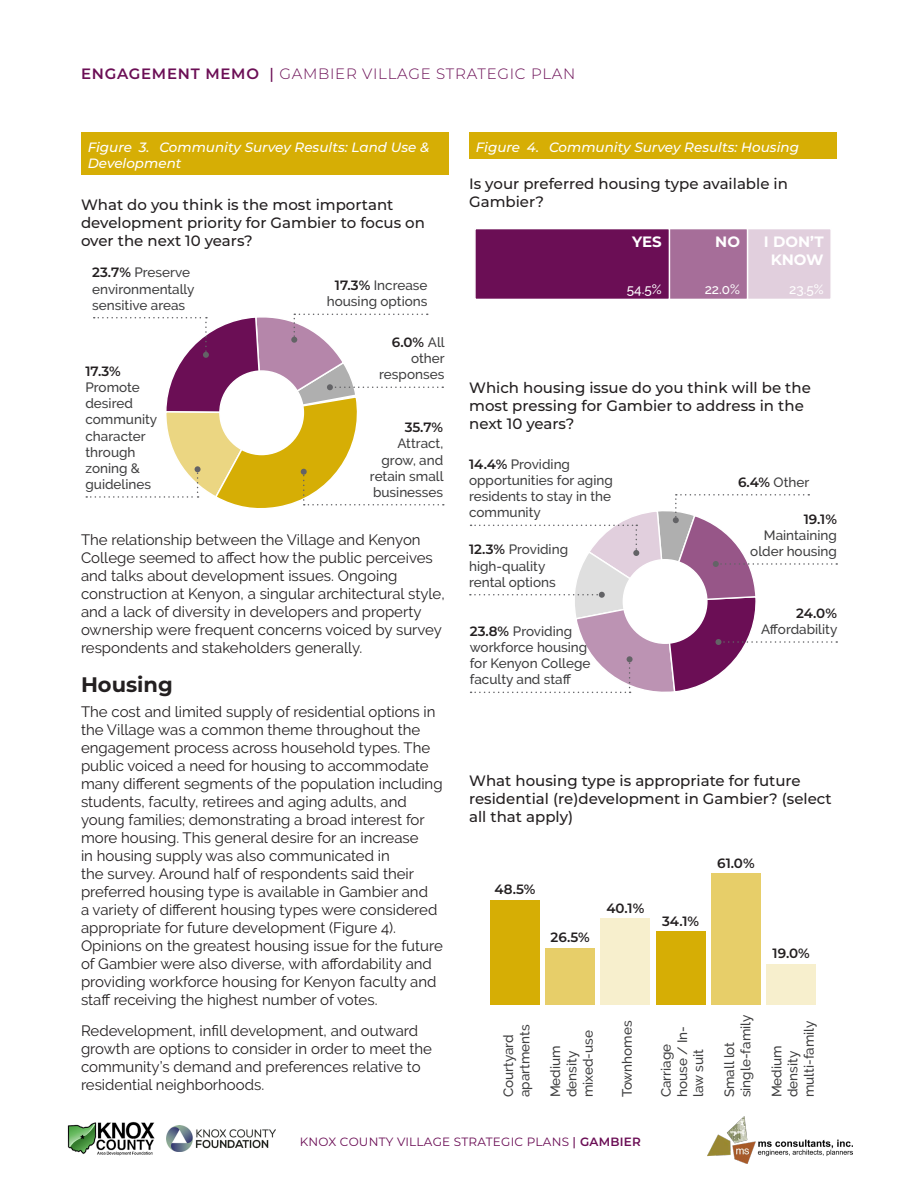
<style>
.page{position:relative;width:918px;height:1188px;background:#fff}
.page>*{position:absolute;margin:0;border:0;box-sizing:border-box;transform-origin:0 0}
.Subheading{font:700 21px "Montserrat";color:#231f20}
.Body_text{font:15px/18px "Raleway";color:#231f20}
.Subheading-2{font:500 15px/18px "Montserrat";color:#231f20}
.t1{font:300 15px "Montserrat";letter-spacing:.05em;color:#6b0e55}
.Subheading-3{font:700 15px/18px "Montserrat";color:#fff;text-align:center}
.Survey_response_labe{font:500 13.5px/16.2px "Raleway";color:#3e3e3f}
.t2{font:italic 500 13.5px/16.2px "Montserrat";color:#fff}
.Figure_Labels{font:600 13.5px "Montserrat";color:#231f20}
.Figure_Labels-2{font:500 13.5px "Raleway";color:#fff}
.Survey_response_labe-2{font:600 13.5px "Montserrat";color:#231f20}
.t3{font:12px "Montserrat";letter-spacing:.02em;color:#6b0e55}
.s1{font-weight:600}
.s2{font-weight:500}
.s3{font-family:"Montserrat";font-weight:600;color:#231f20}
</style>
<div class="page">
<img style="left:708px;top:1116px;width:145px;height:47px">
<img style="left:67px;top:1122px;width:88px;height:34px">
<img style="left:166px;top:1125px;width:110px;height:27px">
<svg style="left:86px;top:314px;width:358px;height:194px"></svg>
<div style="left:220px;top:371px;width:83px;height:84px;background:#fff;border-radius:50%"></div>
<div style="left:219px;top:370px;width:85px;height:85px;border:2px solid #fff;border-radius:50%"></div>
<div style="left:81px;top:132px;width:368px;height:43px;background:#d6ae05"></div>
<div style="left:469px;top:132px;width:368px;height:27px;background:#d6ae05"></div>
<div style="left:746px;top:228px;width:86px;height:72px;background:#e1cfdd;border:2px solid #fff"></div>
<div style="left:668px;top:228px;width:80px;height:72px;background:#a66e99;border:2px solid #fff"></div>
<div style="left:474px;top:228px;width:196px;height:72px;background:#6b0e55;border:2px solid #fff"></div>
<svg style="left:470px;top:494px;width:367px;height:199px"></svg>
<div style="left:623px;top:560px;width:84px;height:83px;background:#fff;border-radius:50%"></div>
<div style="left:623px;top:559px;width:85px;height:85px;border:2px solid #fff;border-radius:50%"></div>
<div style="left:766px;top:964px;width:50px;height:41px;background:#f7efcd"></div>
<div style="left:711px;top:874px;width:50px;height:131px;background:#e7ce69"></div>
<div style="left:656px;top:932px;width:49px;height:73px;background:#d6ae05"></div>
<div style="left:490px;top:900px;width:50px;height:105px;background:#d6ae05"></div>
<div style="left:601px;top:919px;width:49px;height:86px;background:#f7efcd"></div>
<div style="left:545px;top:948px;width:50px;height:57px;background:#e7ce69"></div>
<p class="t1" style="left:81px;top:63px;width:496px"><span class="s1">ENGAGEMENT MEMO</span> <span class="s2">|</span> GAMBIER VILLAGE STRATEGIC PLAN</p>
<p class="t2" style="left:88px;top:139px;width:343px">Figure 3. Community Survey Results: Land Use &amp;<br>Development</p>
<p class="t2" style="left:476px;top:139px;width:325px">Figure 4. Community Survey Results: Housing</p>
<p class="Subheading-2" style="left:469px;top:174px;width:320px">Is your preferred housing type available in<br>Gambier?</p>
<p class="Subheading-3" style="left:632px;top:232px;width:31px">YES</p>
<p class="Subheading-3" style="left:715px;top:232px;width:26px">NO</p>
<p class="Subheading-3" style="left:764px;top:232px;width:61px">I DON’T<br>KNOW</p>
<p class="Figure_Labels-2" style="left:627px;top:282px;width:36px">54.5%</p>
<p class="Figure_Labels-2" style="left:705px;top:282px;width:37px">22.0%</p>
<p class="Figure_Labels-2" style="left:789px;top:282px;width:36px">23.5%</p>
<p class="Subheading-2" style="left:81px;top:195px;width:346px">What do you think is the most important development priority for Gambier to focus on over the next 10 years?</p>
<p class="Survey_response_labe" style="left:92px;top:265px;width:104px"><span class="s3">23.7%</span> Preserve environmentally sensitive areas</p>
<p class="Survey_response_labe" style="left:327px;top:277px;width:102px;text-align:center"><span class="s3">17.3%</span> Increase housing options</p>
<p class="Survey_response_labe" style="left:85px;top:363px;width:73px"><span class="s3">17.3%<br></span>Promote desired community character through zoning &amp; guidelines</p>
<p class="Survey_response_labe" style="left:379px;top:334px;width:67px;text-align:right"><span class="s3">6.0%</span> All other responses</p>
<p class="Survey_response_labe" style="left:370px;top:419px;width:75px;text-align:right"><span class="s3">35.7%<br></span>Attract, grow, and retain small businesses</p>
<p class="Body_text" style="left:81px;top:531px;width:365px">The relationship between the Village and Kenyon College seemed to affect how the public perceives and talks about development issues. Ongoing construction at Kenyon, a singular architectural style, and a lack of diversity in developers and property ownership were frequent concerns voiced by survey respondents and stakeholders generally.</p>
<p class="Subheading" style="left:81px;top:670px;width:93px">Housing</p>
<p class="Body_text" style="left:81px;top:703px;width:363px">The cost and limited supply of residential options in the Village was a common theme throughout the engagement process across household types. The public voiced a need for housing to accommodate many different segments of the population including students, faculty, retirees and aging adults, and young families; demonstrating a broad interest for more housing. This general desire for an increase<br>in housing supply was also communicated in<br>the survey. Around half of respondents said their preferred housing type is available in Gambier and<br>a variety of different housing types were considered appropriate for future development (Figure 4).<br>Opinions on the greatest housing issue for the future of Gambier were also diverse, with affordability and providing workforce housing for Kenyon faculty and staff receiving the highest number of votes.</p>
<p class="Body_text" style="left:81px;top:1022px;width:353px">Redevelopment, infill development, and outward growth are options to consider in order to meet the community’s demand and preferences relative to residential neighborhoods.</p>
<p class="Subheading-2" style="left:469px;top:378px;width:343px">Which housing issue do you think will be the most pressing for Gambier to address in the next 10 years?</p>
<p class="Survey_response_labe" style="left:469px;top:456px;width:145px"><span class="s3">14.4%</span> Providing opportunities for aging residents to stay in the community</p>
<p class="Survey_response_labe" style="left:738px;top:474px;width:73px"><span class="s3">6.4%</span> Other</p>
<p class="Survey_response_labe" style="left:764px;top:511px;width:75px;text-align:right"><span class="s3">19.1%<br></span>Maintaining</p>
<p class="Survey_response_labe" style="left:469px;top:541px;width:100px"><span class="s3">12.3%</span> Providing</p>
<p class="Survey_response_labe" style="left:750px;top:543px;width:88px">older housing</p>
<p class="Survey_response_labe" style="left:469px;top:558px;width:88px">high-quality rental options</p>
<p class="Survey_response_labe-2" style="left:796px;top:603px;width:42px">24.0%</p>
<p class="Survey_response_labe" style="left:470px;top:623px;width:104px"><span class="s3">23.8%</span> Providing</p>
<p class="Survey_response_labe" style="left:761px;top:621px;width:78px">Affordability</p>
<p class="Survey_response_labe" style="left:470px;top:639px;width:122px">workforce housing for Kenyon College faculty and staff</p>
<p class="Subheading-2" style="left:469px;top:771px;width:364px">What housing type is appropriate for future residential (re)development in Gambier? (select all that apply)</p>
<p class="Figure_Labels" style="left:494px;top:880px;width:42px">48.5%</p>
<p class="Figure_Labels" style="left:551px;top:928px;width:41px">26.5%</p>
<p class="Figure_Labels" style="left:606px;top:898px;width:39px">40.1%</p>
<p class="Figure_Labels" style="left:662px;top:911px;width:39px">34.1%</p>
<p class="Figure_Labels" style="left:717px;top:853px;width:39px">61.0%</p>
<p class="Figure_Labels" style="left:773px;top:944px;width:39px">19.0%</p>
<p class="Survey_response_labe" style="left:500px;top:1097px;width:74px;rotate:-90deg">Courtyard apartments</p>
<p class="Survey_response_labe" style="left:547px;top:1097px;width:69px;rotate:-90deg">Medium density mixed-use</p>
<p class="Survey_response_labe" style="left:619px;top:1097px;width:78px;rotate:-90deg">Townhomes</p>
<p class="Survey_response_labe" style="left:658px;top:1097px;width:73px;rotate:-90deg">Carriage house / In&shy;law suit</p>
<p class="Survey_response_labe" style="left:721px;top:1097px;width:84px;rotate:-90deg">Small lot single-family</p>
<p class="Survey_response_labe" style="left:768px;top:1097px;width:78px;rotate:-90deg">Medium density multi-family</p>
<p class="t3" style="left:300px;top:1133px;width:343px">KNOX COUNTY VILLAGE STRATEGIC PLANS <span class="s2">|</span> <span class="s1">GAMBIER</span></p>
</div>
